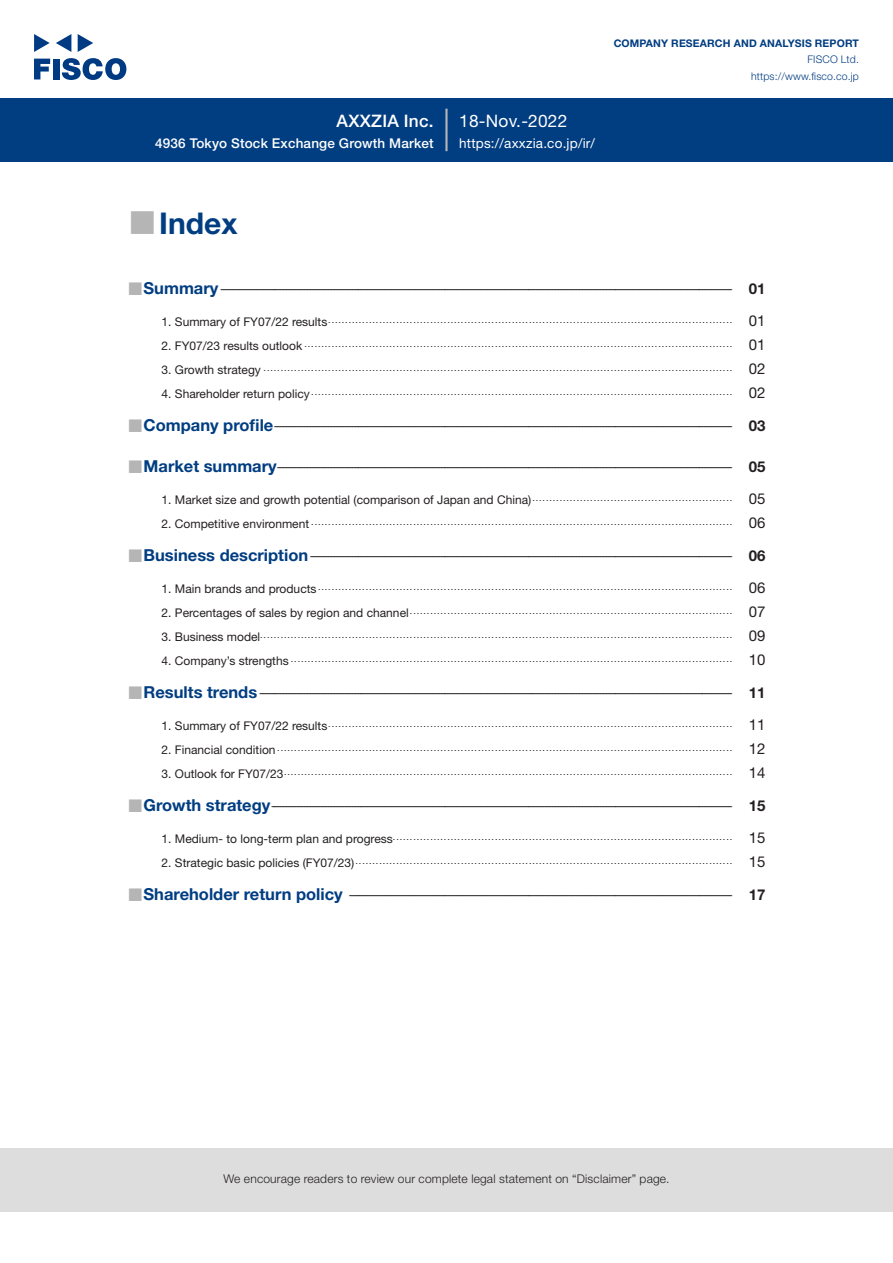
<style>
.page{position:relative;width:893px;height:1263px;background:#fff}
.page>*{position:absolute;margin:0;border:0;box-sizing:border-box;transform-origin:0 0}
.t1{font:700 30px "Helvetica Neue LT Std";color:#003d81}
.t2{font:17.25px "Helvetica Neue LT Std";letter-spacing:.015em;color:#fff}
.t3{font:500 17.25px "Helvetica Neue LT Std";letter-spacing:.015em;color:#fff}
.t4{font:700 16.5px "Helvetica Neue LT Std";color:#003d81}
.t5{font:15px "Helvetica Neue LT Std";color:#231f20}
.t6{font:700 15px "Helvetica Neue LT Std";color:#231f20}
.t7{font:500 13.5px "Helvetica Neue LT Std";letter-spacing:.015em;color:#fff}
.t8{font:13.5px "Helvetica Neue LT Std";letter-spacing:.015em;color:#fff}
.t9{font:12px "Helvetica Neue LT Std";color:#231f20}
.t10{font:300 12px "Helvetica Neue LT Std";letter-spacing:.015em;color:#231f20}
.t11{font:700 10.5px "Helvetica Neue LT Std";letter-spacing:.015em;color:#003d81}
.t12{font:300 10.5px/16.5px "Helvetica Neue LT Std";letter-spacing:.015em;color:#003d81;text-align:right}
.t13{font:9px "Helvetica Neue LT Std";color:#231f20}
.s1{font-family:"Hiragino UD Sans F Std N W6";font-weight:400;color:#b5b5b6}
.s2{font-family:"Hiragino UD Sans Std W6";font-weight:400;color:#b5b5b6}
.s3{font-size:12px}
</style>
<div class="page">
<div style="left:0;top:1148px;width:893px;height:64px;background:#ddd"></div>
<svg style="left:34px;top:59px;width:16px;height:20px"></svg>
<div style="left:53px;top:59px;width:6px;height:20px;background:#003a83"></div>
<svg style="left:62px;top:58px;width:64px;height:22px"></svg>
<svg style="left:34px;top:34px;width:16px;height:18px"></svg>
<svg style="left:78px;top:34px;width:15px;height:18px"></svg>
<svg style="left:56px;top:34px;width:15px;height:18px"></svg>
<div style="left:0;top:98px;width:893px;height:64px;background:#003d81"></div>
<hr style="left:445px;top:109px;width:3px;height:42px;background:#b5b5b6">
<h2 class="t3" style="left:337px;top:110px;width:99px">AXXZIA Inc.</h2>
<h3 class="t7" style="left:155px;top:135px;width:280px">4936 Tokyo Stock Exchange Growth Market</h3>
<h1 class="t1" style="left:128px;top:204px;width:112px"><span class="s1">■</span>Index</h1>
<h2 class="t2" style="left:459px;top:110px;width:110px">18-Nov.-2022</h2>
<h3 class="t8" style="left:459px;top:135px;width:137px">https://axxzia. c o j p. /i r/</h3>
<p class="t11" style="left:614px;top:37px;width:247px">COMPANY RESEARCH AND ANALYSIS REPORT</p>
<p class="t12" style="left:751px;top:51px;width:109px">FISCO Ltd. https://www.fisco.co j p.</p>
<h3 class="t4" style="left:127px;top:278px;width:93px"><span class="s2">■</span>Summary</h3>
<h3 class="t9" style="left:220px;top:281px;width:514px">---------------------------------------------------------------------------------------------------------------------------------------------------------------------------</h3>
<h3 class="t9" style="left:162px;top:314px;width:167px">1. Summary of FY07/22 results</h3>
<p class="t13" style="left:328px;top:314px;width:405px">.......................................................................................................................</p>
<h3 class="t9" style="left:162px;top:338px;width:142px">2. FY07/23 results outlook</h3>
<p class="t13" style="left:304px;top:338px;width:429px">..............................................................................................................................</p>
<h3 class="t9" style="left:162px;top:362px;width:101px">3. Growth strategy</h3>
<p class="t13" style="left:264px;top:362px;width:470px">..........................................................................................................................................</p>
<h3 class="t9" style="left:162px;top:386px;width:150px">4. Shareholder return policy</h3>
<p class="t13" style="left:311px;top:386px;width:422px">............................................................................................................................</p>
<h3 class="t4" style="left:127px;top:415px;width:148px"><span class="s2">■</span>Company profile</h3>
<h3 class="t9" style="left:274px;top:418px;width:460px">---------------------------------------------------------------------------------------------------------------------------------------------------------</h3>
<h3 class="t4" style="left:127px;top:456px;width:151px"><span class="s2">■</span>Market summary</h3>
<h3 class="t9" style="left:277px;top:459px;width:457px">--------------------------------------------------------------------------------------------------------------------------------------------------------</h3>
<h3 class="t9" style="left:162px;top:492px;width:371px">1. Market size and growth potential (comparison of Japan and China(</h3>
<p class="t13" style="left:532px;top:492px;width:201px">...........................................................</p>
<h3 class="t9" style="left:162px;top:516px;width:149px">2. Competitive environment</h3>
<p class="t13" style="left:311px;top:516px;width:422px">............................................................................................................................</p>
<h3 class="t4" style="left:127px;top:545px;width:182px"><span class="s2">■</span>Business description</h3>
<h3 class="t9" style="left:310px;top:548px;width:424px">---------------------------------------------------------------------------------------------------------------------------------------------</h3>
<h3 class="t9" style="left:162px;top:581px;width:156px">1. Main brands and products</h3>
<p class="t13" style="left:318px;top:581px;width:416px">..........................................................................................................................</p>
<h3 class="t9" style="left:162px;top:605px;width:249px">2. Percentages of sales by region and channel</h3>
<p class="t13" style="left:410px;top:605px;width:324px">...............................................................................................</p>
<h3 class="t9" style="left:162px;top:629px;width:100px">3. Business model</h3>
<p class="t13" style="left:260px;top:629px;width:473px">...........................................................................................................................................</p>
<h3 class="t9" style="left:162px;top:653px;width:129px">4. Company s’ strengths</h3>
<p class="t13" style="left:291px;top:653px;width:443px">..................................................................................................................................</p>
<h3 class="t4" style="left:127px;top:682px;width:131px"><span class="s2">■</span>Results trends</h3>
<h3 class="t9" style="left:259px;top:685px;width:475px">--------------------------------------------------------------------------------------------------------------------------------------------------------------</h3>
<h3 class="t9" style="left:162px;top:718px;width:167px">1. Summary of FY07/22 results</h3>
<p class="t13" style="left:328px;top:718px;width:405px">.......................................................................................................................</p>
<h3 class="t9" style="left:162px;top:742px;width:116px">2. Financial condition</h3>
<p class="t13" style="left:277px;top:742px;width:456px">......................................................................................................................................</p>
<h3 class="t9" style="left:162px;top:766px;width:93px">3. Outlook for FY</h3>
<p class="t13" style="left:253px;top:766px;width:481px"><span class="s3">07/23</span>....................................................................................................................................</p>
<h3 class="t4" style="left:127px;top:795px;width:145px"><span class="s2">■</span>Growth strategy</h3>
<h3 class="t9" style="left:271px;top:798px;width:463px">----------------------------------------------------------------------------------------------------------------------------------------------------------</h3>
<h3 class="t9" style="left:162px;top:831px;width:233px">1. Medium to- long-term plan and progress</h3>
<p class="t13" style="left:393px;top:831px;width:341px">....................................................................................................</p>
<h3 class="t9" style="left:162px;top:855px;width:194px">2. Strategic basic policies (FY07/23(</h3>
<p class="t13" style="left:355px;top:855px;width:378px">...............................................................................................................</p>
<h3 class="t4" style="left:127px;top:884px;width:217px"><span class="s2">■</span>Shareholder return policy</h3>
<h3 class="t9" style="left:349px;top:887px;width:386px">--------------------------------------------------------------------------------------------------------------------------------</h3>
<h3 class="t6" style="left:749px;top:279px;width:18px">01</h3>
<h3 class="t5" style="left:749px;top:311px;width:18px">01</h3>
<h3 class="t5" style="left:749px;top:335px;width:18px">01</h3>
<h3 class="t5" style="left:749px;top:359px;width:18px">02</h3>
<h3 class="t5" style="left:749px;top:383px;width:18px">02</h3>
<h3 class="t6" style="left:749px;top:416px;width:18px">03</h3>
<h3 class="t6" style="left:749px;top:457px;width:18px">05</h3>
<h3 class="t5" style="left:749px;top:489px;width:18px">05</h3>
<h3 class="t5" style="left:749px;top:513px;width:18px">06</h3>
<h3 class="t6" style="left:749px;top:546px;width:18px">06</h3>
<h3 class="t5" style="left:749px;top:578px;width:18px">06</h3>
<h3 class="t5" style="left:749px;top:602px;width:18px">07</h3>
<h3 class="t5" style="left:749px;top:626px;width:18px">09</h3>
<h3 class="t5" style="left:749px;top:650px;width:18px">10</h3>
<h3 class="t6" style="left:749px;top:683px;width:18px">11</h3>
<h3 class="t5" style="left:749px;top:715px;width:18px">11</h3>
<h3 class="t5" style="left:749px;top:739px;width:18px">12</h3>
<h3 class="t5" style="left:749px;top:763px;width:18px">14</h3>
<h3 class="t6" style="left:749px;top:796px;width:18px">15</h3>
<h3 class="t5" style="left:749px;top:828px;width:18px">15</h3>
<h3 class="t5" style="left:749px;top:852px;width:18px">15</h3>
<h3 class="t6" style="left:749px;top:885px;width:18px">17</h3>
<h3 class="t10" style="left:223px;top:1171px;width:448px">We encourage readers to review our complete legal statement on “Disclaimer” page.</h3>
</div>
